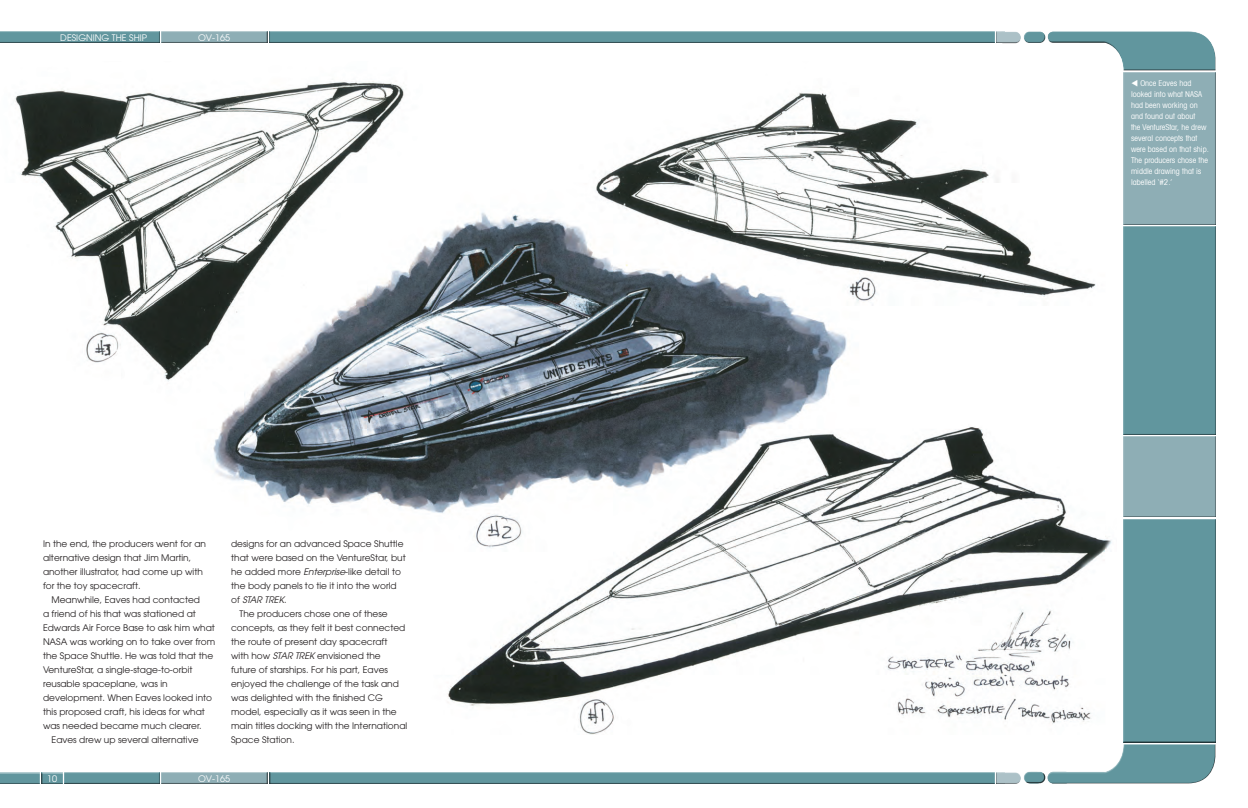
<style>
.page{position:relative;width:1248px;height:808px;background:#fff}
.page>*{position:absolute;margin:0;border:0;box-sizing:border-box;transform-origin:0 0}
.t1{font:9px/14px "Avant Garde";color:#231f20}
.t2{font:9px "Avant Garde";color:#fff}
.t3{font:italic 9px "Avant Garde LT";color:#231f20}
.t4{font:condensed 8px/11px "Avant Garde LT";color:#fff}
.s1{font-family:"Avant Garde LT";font-style:italic}
.s2{font-family:"Avant Garde";font-style:normal}
</style>
<div class="page">
<div style="left:160px;top:31px;width:108px;height:12px;background:#8eaeb5"></div>
<div style="left:160px;top:772px;width:108px;height:12px;background:#8eaeb5"></div>
<div style="left:0;top:31px;width:160px;height:12px;background:#61969e"></div>
<div style="left:63px;top:772px;width:97px;height:12px;background:#61969e"></div>
<div style="left:40px;top:772px;width:23px;height:12px;background:#231f20;opacity:.75"></div>
<div style="left:0;top:772px;width:40px;height:12px;background:#231f20;opacity:.75"></div>
<div style="left:995px;top:31px;width:26px;height:12px;background:#231f20;opacity:.75"></div>
<div style="left:1023px;top:30px;width:23px;height:10px;background:#fff;opacity:.75"></div>
<div style="left:1023px;top:33px;width:23px;height:10px;background:#231f20;opacity:.75"></div>
<div style="left:1024px;top:771px;width:22px;height:13px;background:#231f20;opacity:.75"></div>
<div style="left:268px;top:31px;width:727px;height:12px;background:#61969e"></div>
<div style="left:1121px;top:436px;width:95px;height:82px;background:#8eaeb5"></div>
<div style="left:1121px;top:226px;width:95px;height:210px;background:#61969e"></div>
<div style="left:1121px;top:518px;width:95px;height:226px;background:#61969e"></div>
<div style="left:1121px;top:72px;width:95px;height:154px;background:#8eaeb5"></div>
<div style="left:995px;top:772px;width:26px;height:12px;background:#231f20;opacity:.75"></div>
<div style="left:269px;top:772px;width:726px;height:12px;background:#61969e"></div>
<div style="left:1048px;top:743px;width:167px;height:41px;background:#231f20;opacity:.75"></div>
<div style="left:1046px;top:31px;width:167px;height:40px;background:#fff;opacity:.75"></div>
<div style="left:1046px;top:39px;width:170px;height:33px;background:#231f20;opacity:.75"></div>
<img style="left:15px;top:61px;width:1101px;height:673px">
<p class="t2" style="left:60px;top:32px;width:88px">DESIGNING THE SHIP</p>
<p class="t2" style="left:198px;top:32px;width:34px">OV-165</p>
<p class="t1" style="left:43px;top:537px;width:164px">In the end, the producers went for an alternative design that Jim Martin, another illustrator, had come up with for the toy spacecraft.</p>
<p class="t1" style="left:51px;top:593px;width:150px">Meanwhile, Eaves had contacted</p>
<p class="t1" style="left:43px;top:607px;width:154px">a friend of his that was stationed at</p>
<p class="t1" style="left:43px;top:621px;width:173px">Edwards Air Force Base to ask him what</p>
<p class="t1" style="left:43px;top:635px;width:174px">NASA was working on to take over from</p>
<p class="t1" style="left:43px;top:649px;width:172px">the Space Shuttle. He was told that the</p>
<p class="t1" style="left:43px;top:663px;width:151px">VentureStar, a single-stage-to-orbit</p>
<p class="t1" style="left:43px;top:677px;width:126px">reusable spaceplane, was in</p>
<p class="t1" style="left:43px;top:691px;width:171px">development. When Eaves looked into</p>
<p class="t1" style="left:43px;top:705px;width:163px">this proposed craft, his ideas for what</p>
<p class="t1" style="left:43px;top:719px;width:160px">was needed became much clearer.</p>
<p class="t1" style="left:51px;top:733px;width:148px">Eaves drew up several alternative</p>
<p class="t1" style="left:231px;top:537px;width:176px">designs for an advanced Space Shuttle that were based on the VentureStar, but he added more <span class="s1">Enterprise</span>-like detail to the body panels to tie it into the world</p>
<p class="t3" style="left:231px;top:594px;width:57px"><span class="s2">of</span> STAR TREK<span class="s2">.</span></p>
<p class="t1" style="left:231px;top:607px;width:178px;text-indent:9px">The producers chose one of these concepts, as they felt it best connected the route of present day spacecraft with how <span class="s1">STAR TREK</span> envisioned the future of starships. For his part, Eaves enjoyed the challenge of the task and was delighted with the finished CG model, especially as it was seen in the main titles docking with the International Space Station.</p>
<p class="t2" style="left:47px;top:773px;width:11px">10</p>
<p class="t2" style="left:198px;top:773px;width:34px">OV-165</p>
<p class="t4" style="left:1130px;top:77px;width:79px">▼ Once Eaves had looked into what NASA had been working on and found out about<br>the VentureStar, he drew several concepts that were based on that ship.<br>The producers chose the middle drawing that is labelled ‘#2.’</p>
</div>
